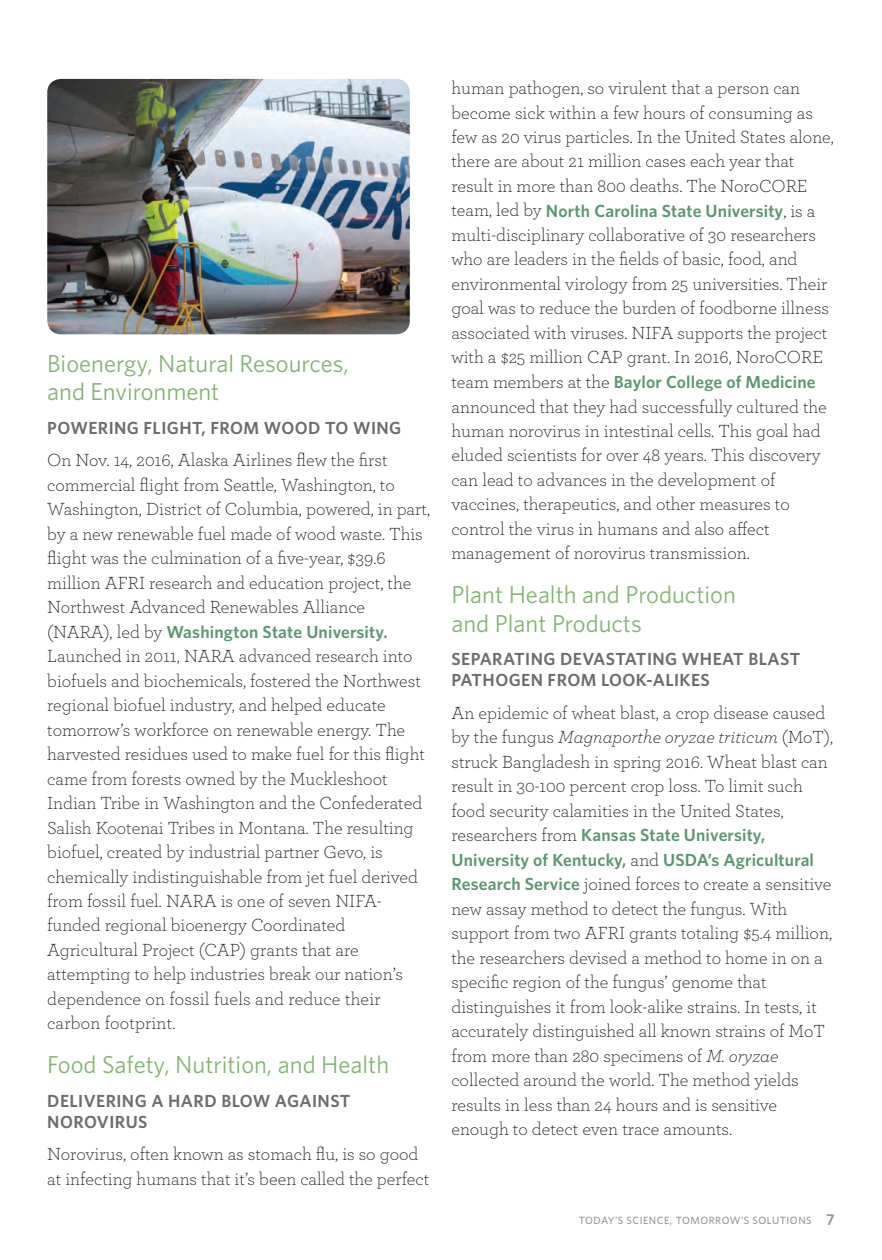
<style>
.page{position:relative;width:882px;height:1260px;background:#fff}
.page>*{position:absolute;margin:0;border:0;box-sizing:border-box;transform-origin:0 0}
.FY16_Outcome_Section{font:24.5px/28.2px "Whitney";color:#82b471}
.FY16_Outcome_Text__i{font:300 18.38px/24.5px "Archer";color:#231f20}
.FY16_Outcome_Text__i-2{font:600 17.5px/24.5px "Whitney";letter-spacing:.01em;color:#5a9771}
.FY16_Outcome_Head_AF{font:600 17.5px/21px "Whitney";letter-spacing:.025em;color:#6c6d70}
.t1{font:500 10.5px "Whitney";letter-spacing:.05em;color:#939598}
.s1{font-family:"Archer";font-weight:300;font-size:18.38px;color:#231f20}
.s2{font-style:italic}
.s3{font-family:"Whitney";font-weight:600;font-size:17.5px;color:#5a9771}
.s4{font-weight:600;font-size:15.75px}
</style>
<div class="page">
<img style="left:47px;top:79px;width:363px;height:255px">
<p class="FY16_Outcome_Section" style="left:47px;top:349px;width:303px">Bioenergy, Natural Resources, and Environment</p>
<p class="FY16_Outcome_Head_AF" style="left:47px;top:417px;width:356px">POWERING FLIGHT, FROM WOOD TO WING</p>
<p class="FY16_Outcome_Text__i" style="left:47px;top:447px;width:384px">On Nov. 14, 2016, Alaska Airlines flew the first commercial flight from Seattle, Washington, to Washington, District of Columbia, powered, in part, by a new renewable fuel made of wood waste. This flight was the culmination of a five-year, $39.6 million AFRI research and education project, the Northwest Advanced Renewables Alliance</p>
<p class="FY16_Outcome_Text__i-2" style="left:47px;top:619px;width:342px"><span class="s1">(NARA), led by</span> Washington State University.</p>
<p class="FY16_Outcome_Text__i" style="left:47px;top:643px;width:379px">Launched in 2011, NARA advanced research into biofuels and biochemicals, fostered the Northwest regional biofuel industry, and helped educate tomorrow’s workforce on renewable energy. The harvested residues used to make fuel for this flight came from forests owned by the Muckleshoot Indian Tribe in Washington and the Confederated Salish Kootenai Tribes in Montana. The resulting biofuel, created by industrial partner Gevo, is chemically indistinguishable from jet fuel derived from fossil fuel. NARA is one of seven NIFA&shy;funded regional bioenergy Coordinated Agricultural Project (CAP) grants that are attempting to help industries break our nation’s dependence on fossil fuels and reduce their carbon footprint.</p>
<p class="FY16_Outcome_Section" style="left:47px;top:1050px;width:343px">Food Safety, Nutrition, and Health</p>
<p class="FY16_Outcome_Head_AF" style="left:47px;top:1090px;width:305px">DELIVERING A HARD BLOW AGAINST<br>NOROVIRUS</p>
<p class="FY16_Outcome_Text__i" style="left:47px;top:1141px;width:384px">Norovirus, often known as stomach flu, is so good at infecting humans that it’s been called the perfect</p>
<p class="FY16_Outcome_Text__i" style="left:452px;top:75px;width:384px">human pathogen, so virulent that a person can become sick within a few hours of consuming as few as 20 virus particles. In the United States alone, there are about 21 million cases each year that result in more than 800 deaths. The NoroCORE</p>
<p class="FY16_Outcome_Text__i-2" style="left:452px;top:198px;width:366px"><span class="s1">team, led by</span> North Carolina State University<span class="s1">, is a</span></p>
<p class="FY16_Outcome_Text__i" style="left:451px;top:222px;width:379px">multi-disciplinary collaborative of 30 researchers who are leaders in the fields of basic, food, and environmental virology from 25 universities. Their goal was to reduce the burden of foodborne illness associated with viruses. NIFA supports the project with a $25 million CAP grant. In 2016, NoroCORE</p>
<p class="FY16_Outcome_Text__i-2" style="left:451px;top:369px;width:366px"><span class="s1">team members at the</span> Baylor College of Medicine</p>
<p class="FY16_Outcome_Text__i" style="left:452px;top:393px;width:377px">announced that they had successfully cultured the human norovirus in intestinal cells. This goal had eluded scientists for over 48 years. This discovery can lead to advances in the development of vaccines, therapeutics, and other measures to control the virus in humans and also affect management of norovirus transmission.</p>
<p class="FY16_Outcome_Section" style="left:452px;top:580px;width:286px">Plant Health and Production and Plant Products</p>
<p class="FY16_Outcome_Head_AF" style="left:452px;top:648px;width:350px">SEPARATING DEVASTATING WHEAT BLAST<br>PATHOGEN FROM LOOK-ALIKES</p>
<p class="FY16_Outcome_Text__i" style="left:452px;top:699px;width:383px">An epidemic of wheat blast, a crop disease caused by the fungus <span class="s2">Magnaporthe oryzae triticum</span> (MoT), struck Bangladesh in spring 2016. Wheat blast can result in 30-100 percent crop loss. To limit such food security calamities in the United States,</p>
<p class="FY16_Outcome_Text__i-2" style="left:452px;top:822px;width:364px"><span class="s1">researchers from</span> Kansas State University,<br>University of Kentucky, <span class="s1">and</span> USDA’s Agricultural</p>
<p class="FY16_Outcome_Text__i" style="left:451px;top:871px;width:382px"><span class="s3">Research Service</span> joined forces to create a sensitive new assay method to detect the fungus. With support from two AFRI grants totaling $5.4 million, the researchers devised a method to home in on a specific region of the fungus’ genome that distinguishes it from look-alike strains. In tests, it accurately distinguished all known strains of MoT from more than 280 specimens of <span class="s2">M. oryzae </span>collected around the world. The method yields results in less than 24 hours and is sensitive enough to detect even trace amounts.</p>
<p class="t1" style="left:579px;top:1214px;width:257px">TODAY’S SCIENCE, TOMORROW’S SOLUTIONS <span class="s4">7</span></p>
</div>
